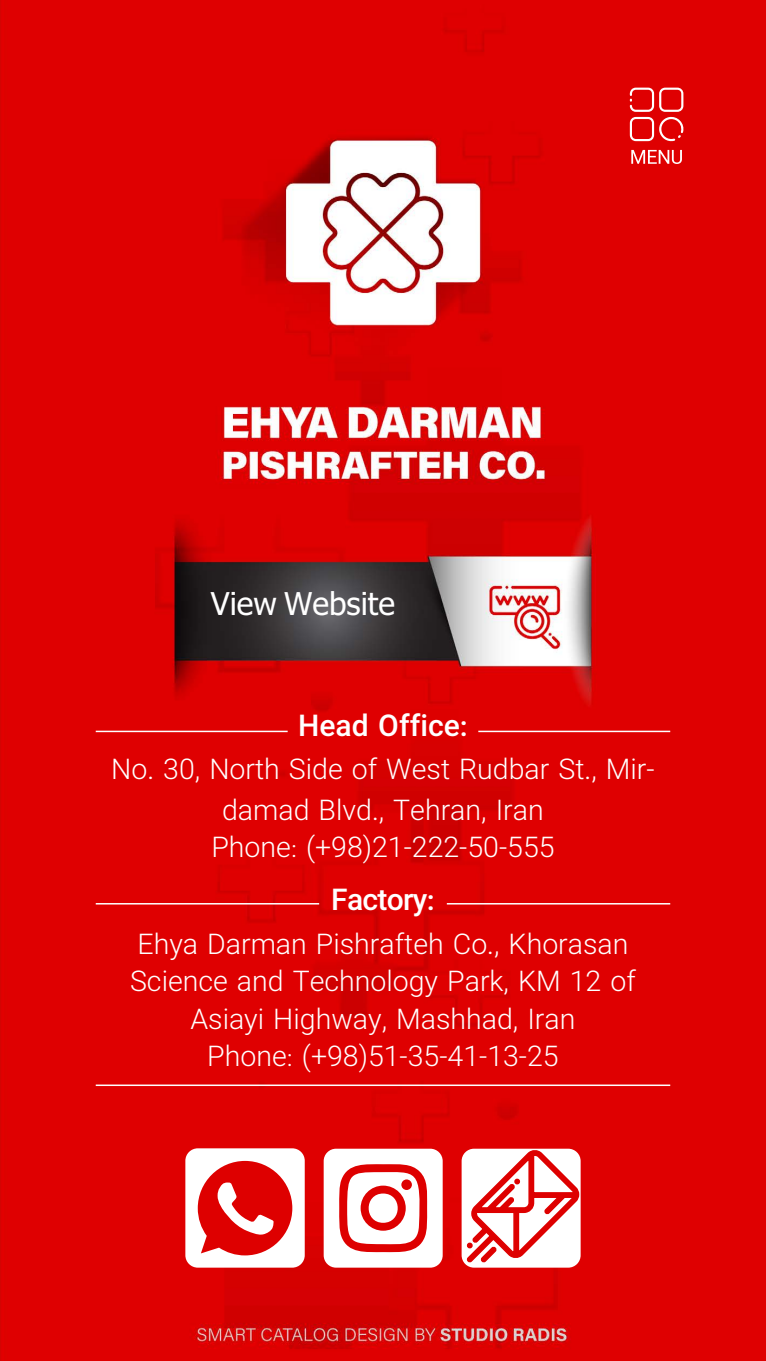
<style>
.page{position:relative;width:766px;height:1361px;background:#fff}
.page>*{position:absolute;margin:0;border:0;box-sizing:border-box;transform-origin:0 0}
.t1{font:600 31.5px "SG Kara";color:#fff}
.t2{font:700 30px "IRAN Yekan";color:#fff}
.t3{font:700 30px "IRAN Yekan";letter-spacing:-.025em;color:#fff}
.t4{font:300 28.5px/37.5px "IRAN Yekan";color:#fff;text-align:center}
</style>
<div class="page">
<img style="left:0;top:0;width:765px;height:1361px">
<svg style="left:0;top:545px;width:765px;height:127px;background:#ae3031"></svg>
<div style="left:606px;top:0;width:159px;height:174px;background:#df0001"></div>
<div style="left:323px;top:1148px;width:119px;height:119px;background:#fff;border-radius:12px"></div>
<svg style="left:339px;top:1164px;width:89px;height:89px"></svg>
<div style="left:185px;top:1148px;width:119px;height:119px;background:#fff;border-radius:12px"></div>
<svg style="left:198px;top:1161px;width:94px;height:94px"></svg>
<hr style="left:96px;top:903px;width:223px;height:1px;background:#fff">
<hr style="left:96px;top:730px;width:191px;height:2px;background:#fff">
<hr style="left:446px;top:903px;width:224px;height:1px;background:#fff">
<hr style="left:96px;top:1084px;width:574px;height:2px;background:#fff">
<hr style="left:478px;top:730px;width:192px;height:2px;background:#fff">
<div style="left:461px;top:1148px;width:119px;height:119px;background:#fff;border-radius:12px"></div>
<svg style="left:465px;top:1147px;width:115px;height:117px"></svg>
<p class="t1" style="left:211px;top:586px;width:185px">View Website</p>
<p class="t2" style="left:298px;top:708px;width:171px">Head Office:</p>
<p class="t4" style="left:111px;top:751px;width:545px">No. 30, North Side of West Rudbar St., Mir-</p>
<p class="t4" style="left:222px;top:791px;width:323px">damad Blvd., Tehran, Iran</p>
<p class="t4" style="left:211px;top:829px;width:344px">Phone ): +98(21-222-50-555</p>
<p class="t3" style="left:331px;top:882px;width:105px">Factory:</p>
<p class="t4" style="left:130px;top:925px;width:507px">Ehya Darman Pishrafteh Co., Khorasan Science and Technology Park, KM 12 of Asiayi Highway, Mashhad, Iran<br>Phone ): +98(51-35-41-13-25</p>
</div>
